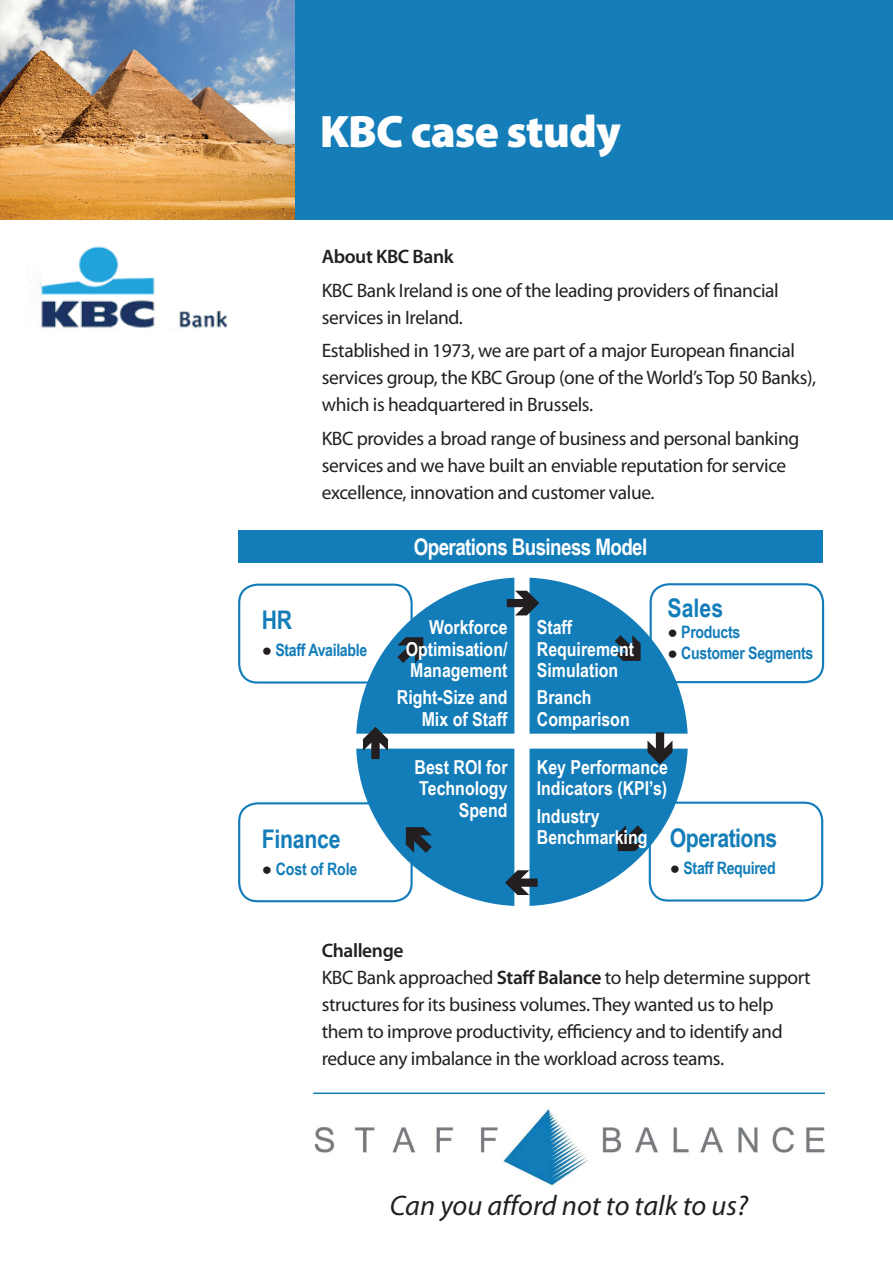
<style>
.page{position:relative;width:893px;height:1263px;background:#fff}
.page>*{position:absolute;margin:0;border:0;box-sizing:border-box;transform-origin:0 0}
.t1{font:900 45.6px "Myriad Pro";letter-spacing:-.02em;color:#fff}
.t2{font:italic 28.35px "Myriad";color:#231f20}
.t3{font:700 25.65px "Arial Narrow";letter-spacing:-.015em;color:#137db9}
.t4{font:700 22.95px "Arial Narrow";letter-spacing:-.025em;color:#fff}
.t5{font:19.5px/27px "Myriad Pro";letter-spacing:-.02em;color:#231f20}
.t6{font:600 19.5px "Myriad Pro";letter-spacing:-.02em;color:#231f20}
.t7{font:700 19.2px/21.5px "Arial Narrow";color:#fff}
.t8{font:700 17.1px "Arial Narrow";letter-spacing:-.02em;color:#137db9}
.s1{font-weight:400;color:#231f20}
.s2{font-weight:600}
</style>
<div class="page">
<div style="left:650px;top:583px;width:174px;height:100px;border:2px solid #137db9;border-radius:18px"></div>
<div style="left:649px;top:801px;width:174px;height:100px;border:2px solid #137db9;border-radius:18px"></div>
<div style="left:238px;top:584px;width:175px;height:100px;border:2px solid #137db9;border-radius:18px"></div>
<div style="left:238px;top:802px;width:175px;height:100px;border:2px solid #137db9;border-radius:18px"></div>
<div style="left:356px;top:577px;width:332px;height:329px;background:#137db9;border-radius:50%"></div>
<div style="left:352px;top:734px;width:339px;height:15px;background:#fff"></div>
<div style="left:514px;top:573px;width:15px;height:336px;background:#fff"></div>
<svg style="left:505px;top:870px;width:33px;height:25px"></svg>
<svg style="left:406px;top:827px;width:26px;height:26px"></svg>
<svg style="left:363px;top:727px;width:25px;height:32px"></svg>
<svg style="left:397px;top:637px;width:26px;height:26px"></svg>
<svg style="left:507px;top:591px;width:32px;height:24px"></svg>
<svg style="left:615px;top:635px;width:26px;height:26px"></svg>
<svg style="left:647px;top:732px;width:25px;height:32px"></svg>
<svg style="left:618px;top:825px;width:26px;height:26px"></svg>
<div style="left:238px;top:530px;width:585px;height:33px;background:#137db9"></div>
<div style="left:159px;top:0;width:734px;height:220px;background:#157eb9"></div>
<img style="left:0;top:0;width:295px;height:220px">
<img style="left:314px;top:1109px;width:511px;height:77px">
<hr style="left:313px;top:1092px;width:512px;height:2px;background:#137db9">
<img style="left:31px;top:246px;width:195px;height:84px">
<h1 class="t1" style="left:320px;top:101px;width:303px">KBC case study</h1>
<p class="t6" style="left:322px;top:244px;width:133px">About KBC Bank</p>
<p class="t5" style="left:322px;top:276px;width:459px">KBC Bank Ireland is one of the leading providers of financial services in Ireland.</p>
<p class="t5" style="left:322px;top:337px;width:496px">Established in 1973, we are part of a major European financial services group, the KBC Group (one of the World’s Top 50 Banks), which is headquartered in Brussels.</p>
<p class="t5" style="left:322px;top:424px;width:479px">KBC provides a broad range of business and personal banking services and we have built an enviable reputation for service excellence, innovation and customer value.</p>
<h3 class="t3" style="left:262px;top:600px;width:32px">HR</h3>
<p class="t8" style="left:262px;top:637px;width:107px"><span class="s1">●</span> Staff Available</p>
<h3 class="t3" style="left:262px;top:819px;width:80px">Finance</h3>
<p class="t8" style="left:262px;top:856px;width:97px"><span class="s1">●</span> Cost of Role</p>
<p class="t4" style="left:414px;top:530px;width:235px">Operations Business Model</p>
<p class="t7" style="left:406px;top:616px;width:103px;text-align:justify;text-indent:23px">Workforce Optimisation/ Management</p>
<p class="t7" style="left:397px;top:686px;width:112px;text-align:right">Right-Size and<br>Mix of Staff</p>
<p class="t7" style="left:537px;top:616px;width:99px">Staff<br>Requirement<br>Simulation</p>
<p class="t7" style="left:537px;top:686px;width:94px">Branch<br>Comparison</p>
<h3 class="t3" style="left:668px;top:588px;width:57px">Sales</h3>
<p class="t8" style="left:668px;top:619px;width:74px"><span class="s1">●</span> Products</p>
<p class="t8" style="left:668px;top:640px;width:147px"><span class="s1">●</span> Customer Segments</p>
<p class="t7" style="left:415px;top:755px;width:94px;text-align:right">Best ROI for<br>Technology<br>Spend</p>
<p class="t7" style="left:537px;top:755px;width:133px">Key Performance<br>Indicators (KPI’s)</p>
<p class="t7" style="left:537px;top:804px;width:112px">Industry<br>Benchmarking</p>
<h3 class="t3" style="left:670px;top:818px;width:109px">Operations</h3>
<p class="t8" style="left:670px;top:855px;width:107px"><span class="s1">●</span> Staff Required</p>
<p class="t5" style="left:322px;top:936px;width:490px"><span class="s2">Challenge<br></span>KBC Bank approached <span class="s2">Staff Balance</span> to help determine support structures for its business volumes. They wanted us to help them to improve productivity, efficiency and to identify and reduce any imbalance in the workload across teams.</p>
<h2 class="t2" style="left:390px;top:1191px;width:360px">Can you afford not to talk to us?</h2>
</div>
